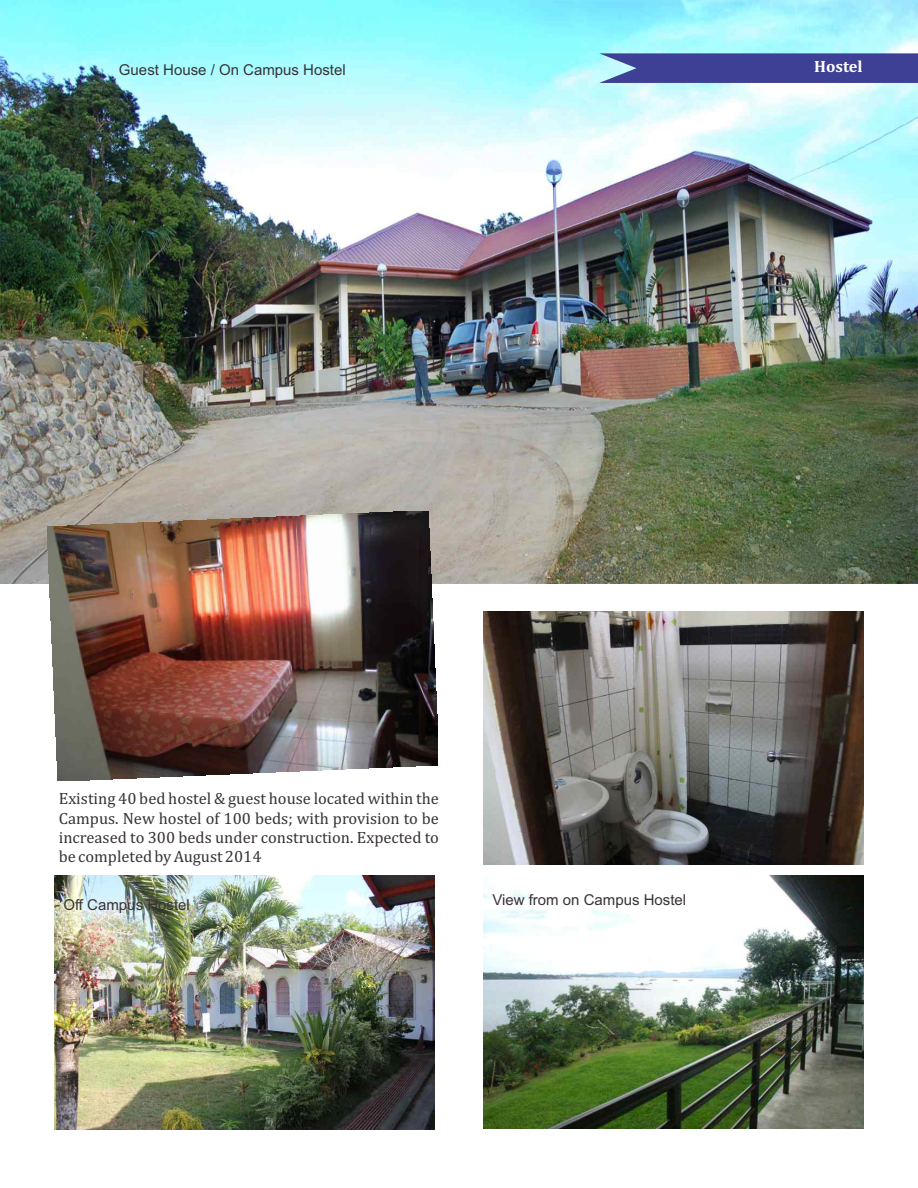
<style>
.page{position:relative;width:918px;height:1188px;background:#fff}
.page>*{position:absolute;margin:0;border:0;box-sizing:border-box;transform-origin:0 0}
.t1{font:16.5px/19.4px "Cambria";color:#383336;text-align:justify}
.t2{font:700 16.5px "Cambria";color:#fff}
.t3{font:15px "Arial";color:#383336}
</style>
<div class="page">
<img style="left:0;top:0;width:918px;height:584px">
<img style="left:54px;top:876px;width:380px;height:253px">
<svg style="left:599px;top:53px;width:319px;height:30px;background:#464d9b"></svg>
<img style="left:484px;top:876px;width:380px;height:253px">
<img style="left:484px;top:611px;width:380px;height:254px">
<img style="left:48px;top:511px;width:390px;height:269px">
<p class="t3" style="left:119px;top:64px;width:228px">Guest House / On Campus Hostel</p>
<p class="t2" style="left:814px;top:59px;width:50px">Hostel</p>
<p class="t1" style="left:59px;top:790px;width:382px">Existing 40 bed hostel &amp; guest house located within the Campus. New hostel of 100 beds; with provision to be increased to 300 beds under construction. Expected to be completed by August 2014</p>
<p class="t3" style="left:63px;top:899px;width:128px">Off Campus Hostel</p>
<p class="t3" style="left:492px;top:894px;width:195px">View from on Campus Hostel</p>
</div>
